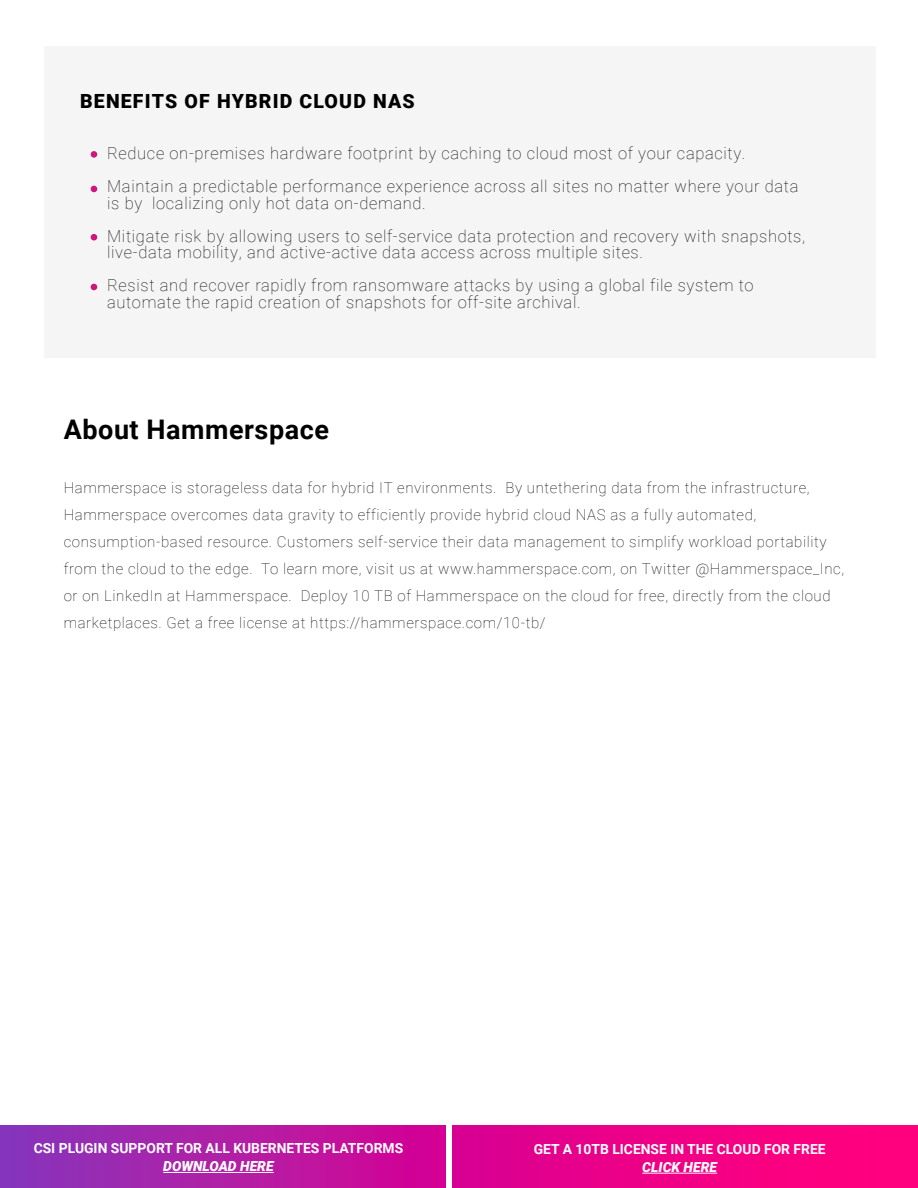
<style>
.page{position:relative;width:918px;height:1188px;background:#fff}
.page>*{position:absolute;margin:0;border:0;box-sizing:border-box;transform-origin:0 0}
.t1{font:700 27px "Roboto";letter-spacing:.02em;color:#000}
.t2{font:900 19.5px "Roboto";letter-spacing:.06em;color:#000}
.t3{font:100 16.5px/16.5px "Roboto";letter-spacing:.04em;color:#000}
.t4{font:100 15px/27px "Roboto";letter-spacing:.04em;color:#000}
.t5{font:700 13.8px "Roboto";color:#fff}
.t6{font:italic 900 13.8px "Roboto";color:#fff}
</style>
<div class="page">
<div style="left:44px;top:47px;width:832px;height:311px;background:#f5f5f5"></div>
<div style="left:91px;top:151px;width:6px;height:7px;background:#cd1779;border-radius:50%"></div>
<svg style="left:91px;top:186px;width:6px;height:6px"></svg>
<div style="left:91px;top:234px;width:6px;height:7px;background:#cd1779;border-radius:50%"></div>
<svg style="left:91px;top:284px;width:6px;height:6px"></svg>
<img style="left:0;top:1125px;width:918px;height:63px">
<hr style="left:163px;top:1172px;width:111px;height:1px;background:#fff">
<hr style="left:642px;top:1173px;width:75px;height:1px;background:#fff">
<div style="left:446px;top:1119px;width:6px;height:69px;background:#fff"></div>
<p class="t2" style="left:80px;top:87px;width:336px">BENEFITS OF HYBRID CLOUD NAS</p>
<p class="t3" style="left:107px;top:145px;width:640px">Reduce on-premises hardware footprint by caching to cloud most of your capacity.</p>
<p class="t3" style="left:107px;top:178px;width:693px">Maintain a predictable performance experience across all sites no matter where your data is by localizing only hot data on-demand.</p>
<p class="t3" style="left:107px;top:227px;width:700px">Mitigate risk by allowing users to self-service data protection and recovery with snapshots, live-data mobility, and active-active data access across multiple sites.</p>
<p class="t3" style="left:107px;top:277px;width:648px">Resist and recover rapidly from ransomware attacks by using a global file system to</p>
<p class="t3" style="left:107px;top:293px;width:475px">automate the rapid creation of snapshots for off-site archival.</p>
<p class="t1" style="left:64px;top:410px;width:267px">About Hammerspace</p>
<p class="t4" style="left:64px;top:473px;width:782px">Hammerspace is storageless data for hybrid IT environments. By untethering data from the infrastructure, Hammerspace overcomes data gravity to efficiently provide hybrid cloud NAS as a fully automated, consumption-based resource. Customers self-service their data management to simplify workload portability from the cloud to the edge. To learn more, visit us at www.hammerspace.com, on Twitter @Hammerspace_Inc, or on LinkedIn at Hammerspace. Deploy 10 TB of Hammerspace on the cloud for free, directly from the cloud marketplaces. Get a free license at https://hammerspace.com/10-tb/</p>
<p class="t5" style="left:34px;top:1138px;width:371px">CSI PLUGIN SUPPORT FOR ALL KUBERNETES PLATFORMS</p>
<p class="t6" style="left:163px;top:1157px;width:112px">DOWNLOAD HERE</p>
<p class="t5" style="left:534px;top:1139px;width:293px">GET A 10TB LICENSE IN THE CLOUD FOR FREE</p>
<p class="t6" style="left:642px;top:1158px;width:76px">CLICK HERE</p>
</div>
